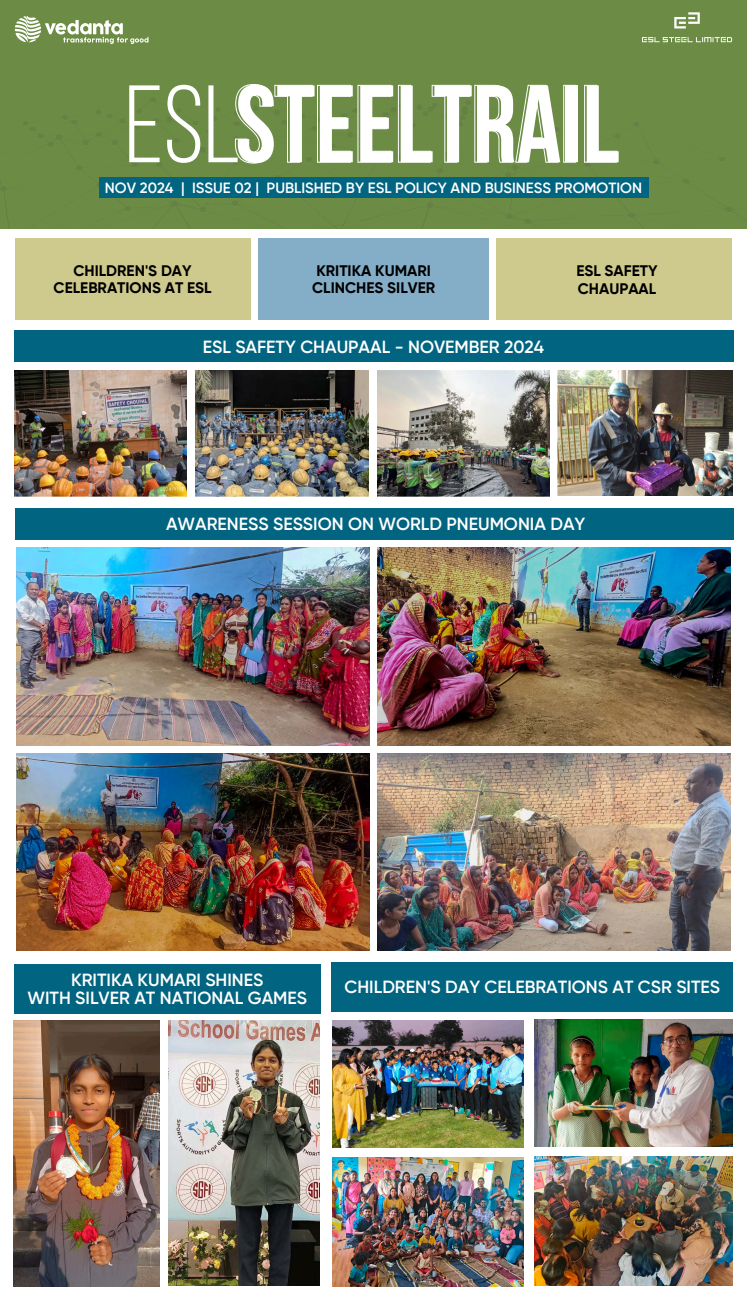
<style>
.page{position:relative;width:747px;height:1304px;background:#fff}
.page>*{position:absolute;margin:0;border:0;box-sizing:border-box;transform-origin:0 0}
.t1{font:600 17.62px/18.8px "Gilroy";color:#fff;text-align:center}
.t2{font:700 15.25px/17.9px "Gilroy";color:#000}
.t3{font:600 14.88px "Gilroy";color:#fff}
</style>
<div class="page">
<div style="left:14px;top:331px;width:719px;height:31px;background:#016480"></div>
<div style="left:331px;top:963px;width:401px;height:49px;background:#016480"></div>
<div style="left:0;top:0;width:746px;height:229px;background:#6c8c45"></div>
<div style="left:15px;top:238px;width:235px;height:82px;background:#cec98c"></div>
<div style="left:496px;top:238px;width:235px;height:82px;background:#cec98c"></div>
<div style="left:98px;top:177px;width:550px;height:21px;background:#016480"></div>
<div style="left:563px;top:85px;width:13px;height:78px;border:1px solid #fff"></div>
<div style="left:565px;top:85px;width:12px;height:77px;background:#fff"></div>
<svg style="left:583px;top:85px;width:35px;height:78px"></svg>
<svg style="left:129px;top:85px;width:30px;height:77px"></svg>
<svg style="left:167px;top:85px;width:33px;height:78px"></svg>
<svg style="left:208px;top:84px;width:352px;height:80px"></svg>
<div style="left:258px;top:238px;width:230px;height:82px;background:#84adc7"></div>
<div style="left:16px;top:508px;width:717px;height:31px;background:#016480"></div>
<svg style="left:15px;top:16px;width:133px;height:28px"></svg>
<svg style="left:674px;top:12px;width:25px;height:16px"></svg>
<svg style="left:641px;top:37px;width:90px;height:5px"></svg>
<img style="left:377px;top:548px;width:353px;height:197px">
<img style="left:16px;top:548px;width:353px;height:197px">
<img style="left:377px;top:753px;width:353px;height:198px">
<img style="left:16px;top:753px;width:353px;height:198px">
<div style="left:14px;top:964px;width:307px;height:49px;background:#016480"></div>
<img style="left:332px;top:1021px;width:191px;height:126px">
<img style="left:332px;top:1158px;width:191px;height:129px">
<img style="left:534px;top:1019px;width:198px;height:127px">
<img style="left:534px;top:1156px;width:198px;height:129px">
<img style="left:557px;top:370px;width:175px;height:126px">
<img style="left:14px;top:370px;width:172px;height:127px">
<img style="left:195px;top:370px;width:173px;height:127px">
<img style="left:377px;top:370px;width:172px;height:127px">
<img style="left:168px;top:1020px;width:151px;height:266px">
<img style="left:13px;top:1021px;width:147px;height:265px">
<p class="t3" style="left:105px;top:179px;width:538px">NOV 2024 | ISSUE 02 | PUBLISHED BY ESL POLICY AND BUSINESS PROMOTION</p>
<p class="t2" style="left:54px;top:261px;width:159px;text-align:center">CHILDREN'S DAY<br>CELEBRATIONS AT ESL</p>
<p class="t2" style="left:312px;top:261px;width:124px">KRITIKA KUMARI<br>CLINCHES SILVER</p>
<p class="t2" style="left:576px;top:261px;width:83px">ESL SAFETY<br>CHAUPAAL</p>
<p class="t1" style="left:203px;top:337px;width:343px">ESL SAFETY CHAUPAAL - NOVEMBER 2024</p>
<p class="t1" style="left:166px;top:515px;width:420px">AWARENESS SESSION ON WORLD PNEUMONIA DAY</p>
<p class="t1" style="left:27px;top:970px;width:281px">KRITIKA KUMARI SHINES<br>WITH SILVER AT NATIONAL GAMES</p>
<p class="t1" style="left:344px;top:977px;width:377px">CHILDREN'S DAY CELEBRATIONS AT CSR SITES</p>
</div>
